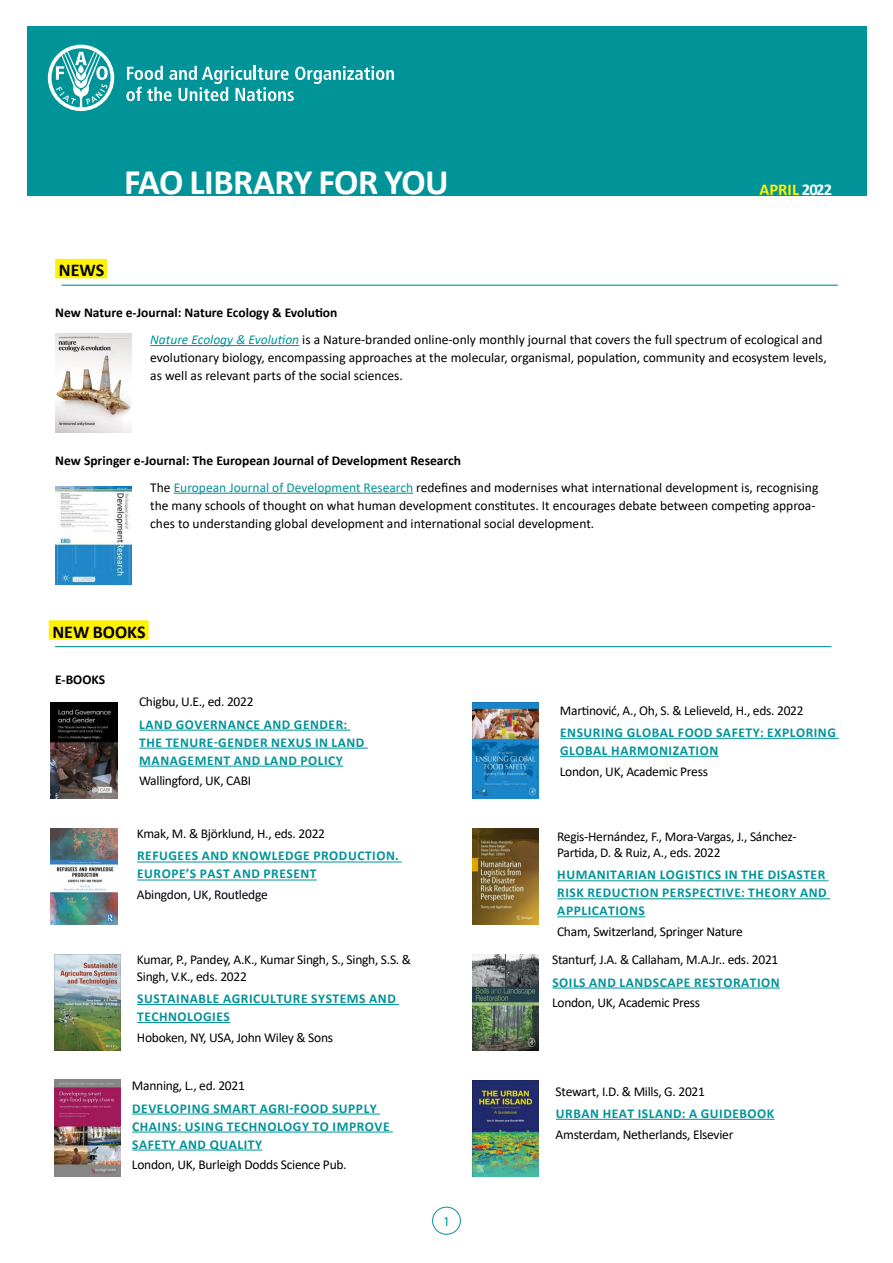
<style>
.page{position:relative;width:893px;height:1263px;background:#fff}
.page>*{position:absolute;margin:0;border:0;box-sizing:border-box;transform-origin:0 0}
.t1{font:700 36px "Calibri";letter-spacing:-.01em;color:#fff}
.t2{font:700 18px "Calibri";color:#000}
.t3{font:700 16.5px "Calibri";letter-spacing:-.005em;color:#fff200}
.t4{font:13.5px/18px "Calibri";letter-spacing:-.01em;color:#000}
.t5{font:700 13.5px/18px "Calibri";letter-spacing:.04em;color:#009499}
.t6{font:700 13.5px "Calibri";color:#000}
.t7{font:13.5px "Myriad Pro";color:#009499}
.s1{color:#fff}
.s2{font-weight:700}
.s3{font-style:italic;color:#009499}
.s4{color:#009499}
</style>
<div class="page">
<div style="left:27px;top:26px;width:839px;height:170px;background:#009499"></div>
<svg style="left:126px;top:66px;width:268px;height:35px"></svg>
<svg style="left:48px;top:45px;width:66px;height:66px"></svg>
<div style="left:432px;top:1207px;width:29px;height:28px;border:1px solid #009499;border-radius:50%"></div>
<hr style="left:55px;top:646px;width:776px;height:1px;background:#009499">
<div style="left:49px;top:620px;width:100px;height:20px;background:#fff200"></div>
<hr style="left:62px;top:285px;width:776px;height:1px;background:#009499">
<div style="left:55px;top:259px;width:52px;height:19px;background:#fff200"></div>
<img style="left:54px;top:1080px;width:67px;height:96px">
<hr style="left:139px;top:730px;width:211px;height:1px;background:#009499">
<hr style="left:139px;top:748px;width:229px;height:1px;background:#009499">
<hr style="left:139px;top:766px;width:204px;height:1px;background:#009499">
<img style="left:472px;top:954px;width:67px;height:96px">
<hr style="left:552px;top:987px;width:228px;height:1px;background:#009499">
<hr style="left:150px;top:345px;width:149px;height:1px;background:#009499">
<img style="left:55px;top:334px;width:76px;height:98px">
<hr style="left:560px;top:738px;width:279px;height:1px;background:#009499">
<hr style="left:560px;top:756px;width:158px;height:1px;background:#009499">
<img style="left:51px;top:702px;width:67px;height:96px">
<img style="left:55px;top:486px;width:76px;height:99px">
<hr style="left:174px;top:493px;width:239px;height:1px;background:#009499">
<hr style="left:132px;top:1113px;width:248px;height:1px;background:#009499">
<hr style="left:132px;top:1131px;width:261px;height:1px;background:#009499">
<hr style="left:132px;top:1149px;width:130px;height:1px;background:#009499">
<img style="left:472px;top:702px;width:67px;height:96px">
<img style="left:472px;top:1080px;width:67px;height:96px">
<img style="left:472px;top:828px;width:67px;height:96px">
<img style="left:51px;top:828px;width:67px;height:96px">
<hr style="left:556px;top:1119px;width:218px;height:1px;background:#009499">
<hr style="left:557px;top:880px;width:272px;height:1px;background:#009499">
<hr style="left:557px;top:898px;width:273px;height:1px;background:#009499">
<hr style="left:557px;top:916px;width:88px;height:1px;background:#009499">
<hr style="left:137px;top:861px;width:265px;height:1px;background:#009499">
<hr style="left:137px;top:879px;width:180px;height:1px;background:#009499">
<img style="left:54px;top:954px;width:67px;height:96px">
<hr style="left:137px;top:1004px;width:262px;height:1px;background:#009499">
<hr style="left:137px;top:1022px;width:93px;height:1px;background:#009499">
<h1 class="t1" style="left:124px;top:157px;width:326px">FAO LIBRARY FOR YOU</h1>
<h2 class="t2" style="left:59px;top:257px;width:47px">NEWS</h2>
<p class="t3" style="left:760px;top:178px;width:74px">APRIL <span class="s1">2022</span></p>
<p class="t4" style="left:150px;top:299px;width:674px;line-height:27px;text-indent:-95px"><span class="s2">New Nature e-Journal: Nature Ecology &amp; Evolution<br></span><span class="s3">Nature Ecology &amp; Evolution</span> is a Nature-branded online-only monthly journal that covers the full spectrum of ecological and</p>
<p class="t4" style="left:150px;top:348px;width:678px">evolutionary biology, encompassing approaches at the molecular, organismal, population, community and ecosystem levels, as well as relevant parts of the social sciences.</p>
<p class="t6" style="left:55px;top:451px;width:407px">New Springer e-Journal: The European Journal of Development Research</p>
<p class="t4" style="left:150px;top:478px;width:670px">The <span class="s4">European Journal of Development Research</span> redefines and modernises what international development is, recognising the many schools of thought on what human development constitutes. It encourages debate between competing approa&shy;ches to understanding global development and international social development.</p>
<h2 class="t2" style="left:52px;top:619px;width:95px">NEW BOOKS</h2>
<p class="t6" style="left:55px;top:670px;width:51px">E-BOOKS</p>
<p class="t4" style="left:139px;top:692px;width:116px">Chigbu, U.E., ed. 2022</p>
<p class="t5" style="left:139px;top:715px;width:227px">LAND GOVERNANCE AND GENDER:<br>THE TENURE-GENDER NEXUS IN LAND<br>MANAGEMENT AND LAND POLICY</p>
<p class="t4" style="left:139px;top:771px;width:114px">Wallingford, UK, CABI</p>
<p class="t4" style="left:137px;top:824px;width:190px">Kmak, M. &amp; Björklund, H., eds. 2022</p>
<p class="t5" style="left:137px;top:847px;width:263px">REFUGEES AND KNOWLEDGE PRODUCTION.<br>EUROPE’S PAST AND PRESENT</p>
<p class="t4" style="left:137px;top:885px;width:132px">Abingdon, UK, Routledge</p>
<p class="t4" style="left:137px;top:951px;width:276px;line-height:16.5px">Kumar, P., Pandey, A.K., Kumar Singh, S., Singh, S.S. &amp;<br>Singh, V.K., eds. 2022</p>
<p class="t5" style="left:137px;top:989px;width:260px">SUSTAINABLE AGRICULTURE SYSTEMS AND<br>TECHNOLOGIES</p>
<p class="t4" style="left:137px;top:1028px;width:198px">Hoboken, NY, USA, John Wiley &amp; Sons</p>
<p class="t4" style="left:132px;top:1076px;width:115px">Manning, L., ed. 2021</p>
<p class="t5" style="left:132px;top:1099px;width:259px">DEVELOPING SMART AGRI-FOOD SUPPLY<br>CHAINS: USING TECHNOLOGY TO IMPROVE<br>SAFETY AND QUALITY</p>
<p class="t4" style="left:132px;top:1155px;width:216px">London, UK, Burleigh Dodds Science Pub.</p>
<p class="t7" style="left:443px;top:1213px;width:8px">1</p>
<p class="t4" style="left:560px;top:701px;width:245px">Martinović, A., Oh, S. &amp; Lelieveld, H., eds. 2022</p>
<p class="t5" style="left:560px;top:723px;width:277px">ENSURING GLOBAL FOOD SAFETY: EXPLORING<br>GLOBAL HARMONIZATION</p>
<p class="t4" style="left:560px;top:762px;width:150px">London, UK, Academic Press</p>
<p class="t4" style="left:557px;top:827px;width:241px;line-height:16.5px">Regis-Hernández, F., Mora-Vargas, J., Sánchez-<br>Partida, D. &amp; Ruiz, A., eds. 2022</p>
<p class="t5" style="left:557px;top:866px;width:271px;text-align:justify">HUMANITARIAN LOGISTICS IN THE DISASTER RISK REDUCTION PERSPECTIVE: THEORY AND APPLICATIONS</p>
<p class="t4" style="left:557px;top:922px;width:187px">Cham, Switzerland, Springer Nature</p>
<p class="t4" style="left:552px;top:950px;width:228px">Stanturf, J.A. &amp; Callaham, M.A.Jr.. eds. 2021</p>
<p class="t5" style="left:552px;top:973px;width:229px">SOILS AND LANDSCAPE RESTORATION</p>
<p class="t4" style="left:552px;top:993px;width:150px">London, UK, Academic Press</p>
<p class="t4" style="left:556px;top:1082px;width:151px">Stewart, I.D. &amp; Mills, G. 2021</p>
<p class="t5" style="left:556px;top:1104px;width:220px">URBAN HEAT ISLAND: A GUIDEBOOK</p>
<p class="t4" style="left:556px;top:1125px;width:179px">Amsterdam, Netherlands, Elsevier</p>
</div>
